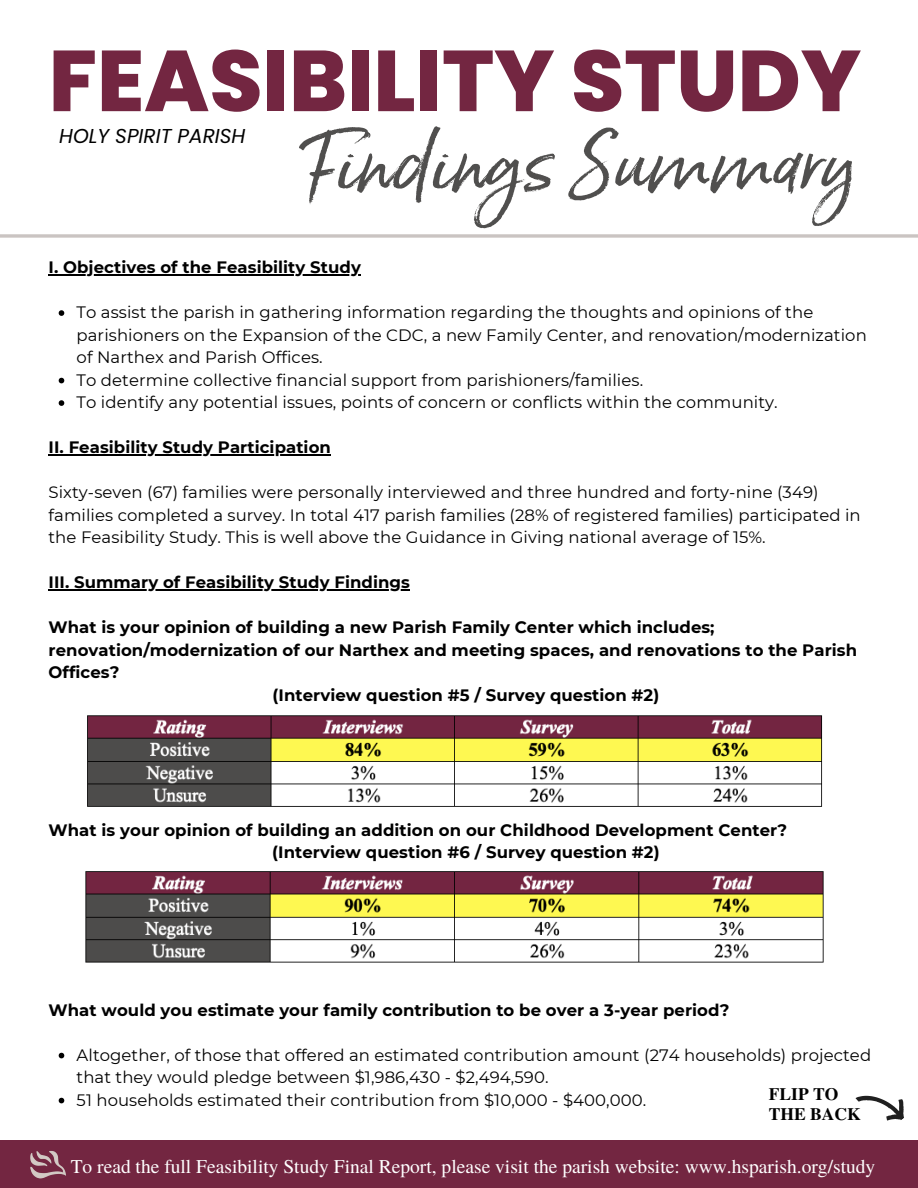
<style>
.page{position:relative;width:918px;height:1188px;background:#fff}
.page>*{position:absolute;margin:0;border:0;box-sizing:border-box;transform-origin:0 0}
.t1{font:800 86.1px "Poppins";color:#732641}
.t2{font:75px "Born Ready Slanted";color:#504f4e}
.t3{font:italic 20.1px "Poppins";color:#000}
.t4{font:19.5px "Te X Gyre Termes";color:#fff}
.t5{font:700 17.55px/20.2px "Te X Gyre Termes";color:#000}
.t6{font:16.5px/22.5px "Montserrat";letter-spacing:.005em;color:#000}
.t7{font:700 16.5px/22.5px "Montserrat";letter-spacing:.005em;color:#000}
</style>
<div class="page">
<hr style="left:0;top:234px;width:918px;height:4px;background:#d1ccca">
<div style="left:0;top:1140px;width:918px;height:48px;background:#732641"></div>
<img style="left:30px;top:1151px;width:36px;height:28px">
<hr style="left:49px;top:274px;width:312px;height:1px;background:#000">
<svg style="left:59px;top:310px;width:5px;height:6px"></svg>
<svg style="left:59px;top:378px;width:5px;height:5px"></svg>
<svg style="left:59px;top:400px;width:5px;height:6px"></svg>
<hr style="left:49px;top:454px;width:282px;height:1px;background:#000">
<hr style="left:49px;top:589px;width:361px;height:1px;background:#000">
<svg style="left:59px;top:1053px;width:5px;height:5px"></svg>
<svg style="left:59px;top:1098px;width:5px;height:5px"></svg>
<img style="left:87px;top:715px;width:736px;height:92px">
<img style="left:85px;top:871px;width:739px;height:92px">
<svg style="left:855px;top:1095px;width:49px;height:26px"></svg>
<p class="t1" style="left:49px;top:21px;width:814px">FEASIBILITY STUDY</p>
<p class="t2" style="left:297px;top:118px;width:559px">Findings Summary</p>
<h5 class="t3" style="left:59px;top:122px;width:188px">HOLY SPIRIT PARISH</h5>
<h3 class="t7" style="left:49px;top:256px;width:314px">I. Objectives of the Feasibility Study</h3>
<h2 class="t6" style="left:77px;top:301px;width:792px">To assist the parish in gathering information regarding the thoughts and opinions of the parishioners on the Expansion of the CDC, a new Family Center, and renovation/modernization of Narthex and Parish Offices.</h2>
<h6 class="t6" style="left:77px;top:368px;width:568px">To determine collective financial support from parishioners/families.</h6>
<p class="t6" style="left:77px;top:391px;width:703px">To identify any potential issues, points of concern or conflicts within the community.</p>
<p class="t7" style="left:49px;top:436px;width:284px">II. Feasibility Study Participation</p>
<h6 class="t6" style="left:49px;top:481px;width:814px">Sixty-seven (67) families were personally interviewed and three hundred and forty-nine (349) families completed a survey. In total 417 parish families (28% of registered families) participated in the Feasibility Study. This is well above the Guidance in Giving national average of 15%.</h6>
<p class="t7" style="left:49px;top:571px;width:363px">III. Summary of Feasibility Study Findings</p>
<p class="t7" style="left:49px;top:616px;width:668px">What is your opinion of building a new Parish Family Center which includes;</p>
<p class="t7" style="left:49px;top:638px;width:810px">renovation/modernization of our Narthex and meeting spaces, and renovations to the Parish</p>
<p class="t7" style="left:49px;top:661px;width:72px">Offices?</p>
<p class="t7" style="left:273px;top:683px;width:388px">(Interview question #5 / Survey question #2)</p>
<h6 class="t7" style="left:272px;top:818px;width:516px;text-indent:-224px">What is your opinion of building an addition on our Childhood Development Center? (Interview question #6 / Survey question #2)</h6>
<h6 class="t7" style="left:49px;top:998px;width:682px">What would you estimate your family contribution to be over a 3-year period?</h6>
<h6 class="t6" style="left:77px;top:1043px;width:796px">Altogether, of those that offered an estimated contribution amount (274 households) projected that they would pledge between $1,986,430 - $2,494,590.</h6>
<h6 class="t6" style="left:77px;top:1088px;width:571px">51 households estimated their contribution from $10,000 - $400,000.</h6>
<p class="t5" style="left:769px;top:1083px;width:93px">FLIP TO<br>THE BACK</p>
<p class="t4" style="left:71px;top:1152px;width:806px">To read the full Feasibility Study Final Report, please visit the parish website: www.hsparish.org/study</p>
</div>
